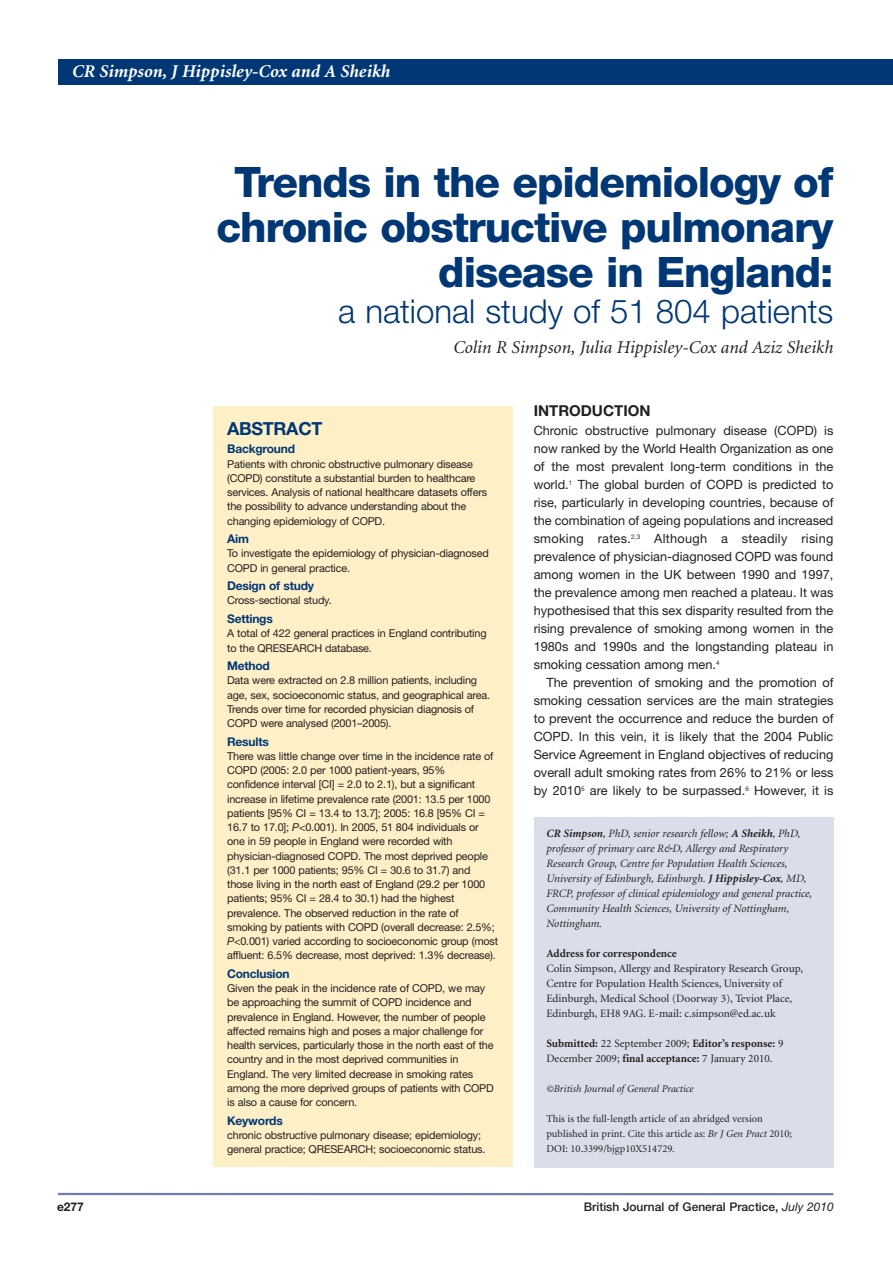
<style>
.page{position:relative;width:893px;height:1263px;background:#fff}
.page>*{position:absolute;margin:0;border:0;box-sizing:border-box;transform-origin:0 0}
.t1{font:800 42px/45px "Helvetica Neue";letter-spacing:-.025em;color:#013775;text-align:right}
.t2{font:300 33px "Helvetica Neue";color:#013775}
.t3{font:italic 18px "Minion";color:#231f20}
.t4{font:italic 700 18px "Minion";color:#fff}
.t5{font:700 18px "Helvetica Neue";letter-spacing:-.015em;color:#013775}
.t6{font:700 15px "Helvetica Neue";color:#231f20}
.t7{font:12.75px/18px "Helvetica Neue";color:#231f20;text-align:justify}
.t8{font:700 12px "Helvetica Neue";letter-spacing:-.015em;color:#013775}
.t9{font:500 12px "Helvetica Neue";color:#231f20}
.t10{font:700 12px "Helvetica Neue";color:#231f20}
.t11{font:italic 11.25px/15px "Minion";color:#231f20}
.t12{font:11.25px/15px "Minion";color:#231f20}
.t13{font:700 11.25px/15px "Minion";color:#231f20}
.t14{font:10.8px/14.2px "Helvetica Neue";letter-spacing:-.015em;color:#231f20}
.t15{font:10.5px/15px "Minion";color:#231f20}
.t16{font:italic 10.5px "Minion";color:#231f20}
.s1{font-style:italic}
.s2{font-weight:700}
.s3{font-weight:400}
.s4{font-weight:400;font-style:italic}
</style>
<div class="page">
<div style="left:213px;top:406px;width:300px;height:761px;background:#fef0c6"></div>
<div style="left:534px;top:817px;width:299px;height:350px;background:#dadeeb"></div>
<hr style="left:58px;top:1193px;width:775px;height:2px;background:#6e7fad">
<div style="left:61px;top:60px;width:832px;height:25px;background:#013775"></div>
<h3 class="t4" style="left:72px;top:64px;width:320px">CR Simpson, J Hippisley-Cox and A Sheikh</h3>
<h1 class="t1" style="left:216px;top:163px;width:619px">Trends in the epidemiology of chronic obstructive pulmonary disease in England:</h1>
<h2 class="t2" style="left:338px;top:299px;width:497px">a national study of 51 804 patients</h2>
<h3 class="t3" style="left:453px;top:340px;width:382px">Colin R Simpson, Julia Hippisley-Cox and Aziz Sheikh</h3>
<h3 class="t5" style="left:227px;top:422px;width:97px">ABSTRACT</h3>
<p class="t8" style="left:227px;top:445px;width:69px">Background</p>
<p class="t14" style="left:227px;top:458px;width:262px">Patients with chronic obstructive pulmonary disease (COPD) constitute a substantial burden to healthcare services. Analysis of national healthcare datasets offers the possibility to advance understanding about the changing epidemiology of COPD.</p>
<p class="t8" style="left:227px;top:535px;width:23px">Aim</p>
<p class="t14" style="left:227px;top:548px;width:263px">To investigate the epidemiology of physician-diagnosed<br>COPD in general practice.</p>
<p class="t8" style="left:227px;top:582px;width:88px">Design of study</p>
<p class="t14" style="left:227px;top:595px;width:106px">Cross-sectional study.</p>
<p class="t8" style="left:227px;top:614px;width:47px">Settings</p>
<p class="t14" style="left:227px;top:627px;width:261px">A total of 422 general practices in England contributing to the QRESEARCH database.</p>
<p class="t8" style="left:227px;top:661px;width:44px">Method</p>
<p class="t14" style="left:227px;top:674px;width:265px">Data were extracted on 2.8 million patients, including age, sex, socioeconomic status, and geographical area.<br>Trends over time for recorded physician diagnosis of COPD were analysed (2001–2005).</p>
<p class="t8" style="left:227px;top:737px;width:43px">Results</p>
<p class="t14" style="left:227px;top:750px;width:272px">There was little change over time in the incidence rate of COPD (2005: 2.0 per 1000 patient-years, 95% confidence interval [CI] = 2.0 to 2.1), but a significant increase in lifetime prevalence rate (2001: 13.5 per 1000 patients [95% CI = 13.4 to 13.7]; 2005: 16.8 [95% CI = 16.7 to 17.0]; <span class="s1">P</span>&lt;0.001). In 2005, 51 804 individuals or one in 59 people in England were recorded with physician-diagnosed COPD. The most deprived people (31.1 per 1000 patients; 95% CI = 30.6 to 31.7) and those living in the north east of England (29.2 per 1000 patients; 95% CI = 28.4 to 30.1) had the highest prevalence. The observed reduction in the rate of smoking by patients with COPD (overall decrease: 2.5%; <span class="s1">P</span>&lt;0.001) varied according to socioeconomic group (most affluent: 6.5% decrease, most deprived: 1.3% decrease).</p>
<p class="t8" style="left:227px;top:969px;width:64px">Conclusion</p>
<p class="t14" style="left:227px;top:982px;width:268px">Given the peak in the incidence rate of COPD, we may be approaching the summit of COPD incidence and prevalence in England. However, the number of people affected remains high and poses a major challenge for health services, particularly those in the north east of the country and in the most deprived communities in England. The very limited decrease in smoking rates among the more deprived groups of patients with COPD is also a cause for concern.</p>
<p class="t8" style="left:227px;top:1116px;width:57px">Keywords</p>
<p class="t14" style="left:227px;top:1129px;width:260px">chronic obstructive pulmonary disease; epidemiology; general practice; QRESEARCH; socioeconomic status.</p>
<h3 class="t6" style="left:534px;top:405px;width:118px">INTRODUCTION</h3>
<p class="t7" style="left:534px;top:423px;width:301px">Chronic obstructive pulmonary disease (COPD) is now ranked by the World Health Organization as one of the most prevalent long-term conditions in the world.<sup>1</sup> The global burden of COPD is predicted to rise, particularly in developing countries, because of the combination of ageing populations and increased smoking rates.<sup>2,3</sup> Although a steadily rising prevalence of physician-diagnosed COPD was found among women in the UK between 1990 and 1997, the prevalence among men reached a plateau. It was hypothesised that this sex disparity resulted from the rising prevalence of smoking among women in the 1980s and 1990s and the longstanding plateau in smoking cessation among men.<sup>4</sup></p>
<p class="t7" style="left:534px;top:675px;width:301px;text-indent:13px">The prevention of smoking and the promotion of smoking cessation services are the main strategies to prevent the occurrence and reduce the burden of COPD. In this vein, it is likely that the 2004 Public Service Agreement in England objectives of reducing overall adult smoking rates from 26% to 21% or less by 2010<sup>5</sup> are likely to be surpassed.<sup>6</sup> However, it is</p>
<p class="t11" style="left:546px;top:827px;width:267px"><span class="s2">CR Simpson</span>, PhD, senior research fellow; <span class="s2">A Sheikh</span>, PhD, professor of primary care R&amp;D, Allergy and Respiratory Research Group, Centre for Population Health Sciences, University of Edinburgh, Edinburgh. <span class="s2">J Hippisley-Cox</span>, MD, FRCP, professor of clinical epidemiology and general practice, Community Health Sciences, University of Nottingham, Nottingham.</p>
<p class="t13" style="left:546px;top:947px;width:132px">Address for correspondence</p>
<p class="t12" style="left:546px;top:962px;width:258px">Colin Simpson, Allergy and Respiratory Research Group, Centre for Population Health Sciences, University of Edinburgh, Medical School (Doorway 3), Teviot Place, Edinburgh, EH8 9AG. E-mail: c.simpson@ed.ac.uk</p>
<p class="t13" style="left:546px;top:1037px;width:239px">Submitted: <span class="s3">22 September 2009;</span> Editor’s response: <span class="s3">9<br>December 2009;</span> final acceptance: <span class="s3">7 January 2010.</span></p>
<p class="t16" style="left:546px;top:1085px;width:149px">©British Journal of General Practice</p>
<p class="t15" style="left:546px;top:1112px;width:247px">This is the full-length article of an abridged version published in print. Cite this article as: <span class="s1">Br J Gen Pract</span> 2010;<br>DOI: 10.3399/bjgp10X514729<span class="s1">.</span></p>
<p class="t10" style="left:57px;top:1202px;width:28px">e277</p>
<p class="t9" style="left:584px;top:1202px;width:252px">British Journal of General Practice, <span class="s4">July 2010</span></p>
</div>
